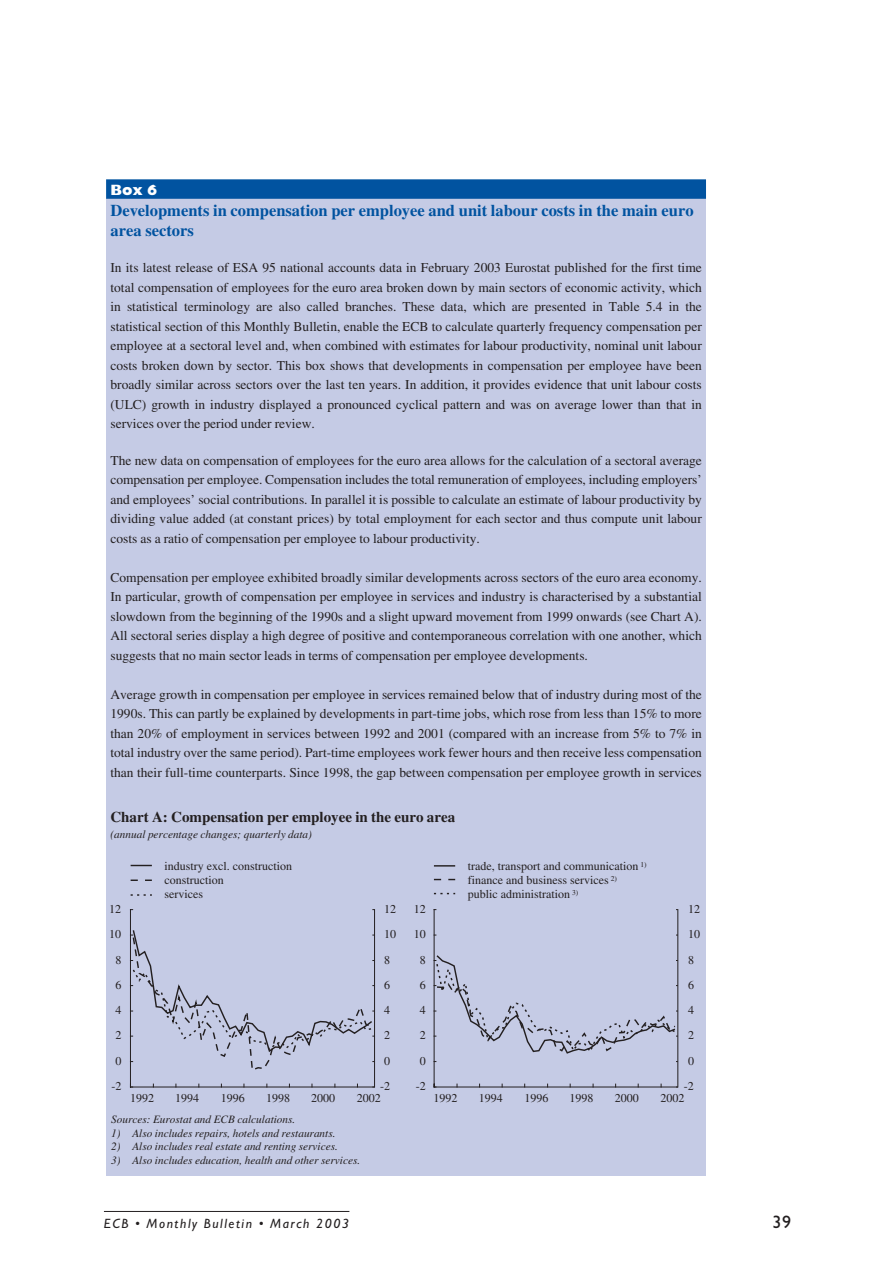
<style>
.page{position:relative;width:893px;height:1263px;background:#fff}
.page>*{position:absolute;margin:0;border:0;box-sizing:border-box;transform-origin:0 0}
.t1{font:18px "Gill Sans";color:#231f20}
.t2{font:700 16.5px/19.5px "Times";color:#0153a0}
.t3{font:700 15px "Times";color:#231f20}
.t4{font:800 15px "Gill Sans";color:#fff}
.t5{font:13.5px/19.5px "Times";color:#231f20;text-align:justify}
.t6{font:italic 13.5px "Gill Sans";letter-spacing:.12em;color:#231f20}
.t7{font:12px/14.2px "Times";color:#231f20}
.t8{font:italic 11.25px "Times";color:#231f20}
</style>
<div class="page">
<hr style="left:104px;top:1211px;width:245px;height:1px;background:#231f20">
<div style="left:106px;top:198px;width:600px;height:978px;background:#c5cbe5"></div>
<div style="left:106px;top:179px;width:600px;height:20px;background:#0153a0"></div>
<svg style="left:131px;top:865px;width:21px;height:1px"></svg>
<svg style="left:131px;top:880px;width:21px;height:1px"></svg>
<svg style="left:131px;top:894px;width:21px;height:2px"></svg>
<hr style="left:434px;top:865px;width:21px;height:2px;background:#231f20">
<svg style="left:434px;top:879px;width:21px;height:1px"></svg>
<svg style="left:434px;top:893px;width:21px;height:1px"></svg>
<hr style="left:130px;top:1087px;width:244px;height:1px;background:#231f20">
<hr style="left:130px;top:910px;width:1px;height:177px;background:#231f20">
<hr style="left:374px;top:910px;width:1px;height:177px;background:#231f20">
<svg style="left:131px;top:930px;width:243px;height:140px"></svg>
<hr style="left:434px;top:1087px;width:243px;height:1px;background:#231f20">
<hr style="left:434px;top:910px;width:1px;height:177px;background:#231f20">
<hr style="left:677px;top:910px;width:1px;height:177px;background:#231f20">
<svg style="left:434px;top:954px;width:243px;height:101px"></svg>
<p class="t4" style="left:110px;top:184px;width:48px">Box 6</p>
<p class="t2" style="left:110px;top:202px;width:584px">Developments in compensation per employee and unit labour costs in the main euro area sectors</p>
<p class="t5" style="left:110px;top:259px;width:593px">In its latest release of ESA 95 national accounts data in February 2003 Eurostat published for the first time total compensation of employees for the euro area broken down by main sectors of economic activity, which in statistical terminology are also called branches. These data, which are presented in Table 5.4 in the statistical section of this Monthly Bulletin, enable the ECB to calculate quarterly frequency compensation per employee at a sectoral level and, when combined with estimates for labour productivity, nominal unit labour costs broken down by sector. This box shows that developments in compensation per employee have been broadly similar across sectors over the last ten years. In addition, it provides evidence that unit labour costs (ULC) growth in industry displayed a pronounced cyclical pattern and was on average lower than that in services over the period under review.</p>
<p class="t5" style="left:110px;top:452px;width:593px">The new data on compensation of employees for the euro area allows for the calculation of a sectoral average compensation per employee. Compensation includes the total remuneration of employees, including employers’ and employees’ social contributions. In parallel it is possible to calculate an estimate of labour productivity by dividing value added (at constant prices) by total employment for each sector and thus compute unit labour costs as a ratio of compensation per employee to labour productivity.</p>
<p class="t5" style="left:110px;top:569px;width:593px">Compensation per employee exhibited broadly similar developments across sectors of the euro area economy.<br>In particular, growth of compensation per employee in services and industry is characterised by a substantial slowdown from the beginning of the 1990s and a slight upward movement from 1999 onwards (see Chart A).<br>All sectoral series display a high degree of positive and contemporaneous correlation with one another, which suggests that no main sector leads in terms of compensation per employee developments.</p>
<p class="t5" style="left:110px;top:686px;width:593px">Average growth in compensation per employee in services remained below that of industry during most of the 1990s. This can partly be explained by developments in part-time jobs, which rose from less than 15% to more than 20% of employment in services between 1992 and 2001 (compared with an increase from 5% to 7% in total industry over the same period). Part-time employees work fewer hours and then receive less compensation than their full-time counterparts. Since 1998, the gap between compensation per employee growth in services</p>
<p class="t3" style="left:110px;top:812px;width:346px">Chart A: Compensation per employee in the euro area</p>
<p class="t8" style="left:110px;top:830px;width:203px">(annual percentage changes; quarterly data)</p>
<p class="t7" style="left:164px;top:860px;width:129px">industry excl. construction construction<br>services</p>
<p class="t7" style="left:468px;top:860px;width:180px">trade, transport and communication <sup>1) </sup>finance and business services <sup>2) </sup>public administration <sup>3)</sup></p>
<p class="t7" style="left:109px;top:903px;width:13px">12</p>
<p class="t7" style="left:384px;top:903px;width:13px">12</p>
<p class="t7" style="left:413px;top:903px;width:13px">12</p>
<p class="t7" style="left:688px;top:903px;width:13px">12</p>
<p class="t7" style="left:109px;top:928px;width:13px">10</p>
<p class="t7" style="left:384px;top:928px;width:13px">10</p>
<p class="t7" style="left:413px;top:928px;width:13px">10</p>
<p class="t7" style="left:688px;top:928px;width:13px">10</p>
<p class="t7" style="left:115px;top:954px;width:7px">8</p>
<p class="t7" style="left:384px;top:954px;width:7px">8</p>
<p class="t7" style="left:420px;top:954px;width:7px">8</p>
<p class="t7" style="left:688px;top:954px;width:7px">8</p>
<p class="t7" style="left:115px;top:979px;width:7px">6</p>
<p class="t7" style="left:384px;top:979px;width:7px">6</p>
<p class="t7" style="left:420px;top:979px;width:7px">6</p>
<p class="t7" style="left:688px;top:979px;width:7px">6</p>
<p class="t7" style="left:115px;top:1004px;width:7px">4</p>
<p class="t7" style="left:384px;top:1004px;width:7px">4</p>
<p class="t7" style="left:420px;top:1004px;width:7px">4</p>
<p class="t7" style="left:688px;top:1004px;width:7px">4</p>
<p class="t7" style="left:115px;top:1029px;width:7px">2</p>
<p class="t7" style="left:384px;top:1029px;width:7px">2</p>
<p class="t7" style="left:420px;top:1029px;width:7px">2</p>
<p class="t7" style="left:688px;top:1029px;width:7px">2</p>
<p class="t7" style="left:115px;top:1055px;width:7px">0</p>
<p class="t7" style="left:384px;top:1055px;width:7px">0</p>
<p class="t7" style="left:420px;top:1055px;width:7px">0</p>
<p class="t7" style="left:688px;top:1055px;width:7px">0</p>
<p class="t7" style="left:111px;top:1080px;width:11px">-2</p>
<p class="t7" style="left:380px;top:1080px;width:11px">-2</p>
<p class="t7" style="left:416px;top:1080px;width:11px">-2</p>
<p class="t7" style="left:683px;top:1080px;width:11px">-2</p>
<p class="t7" style="left:130px;top:1092px;width:25px">1992</p>
<p class="t7" style="left:175px;top:1092px;width:25px">1994</p>
<p class="t7" style="left:221px;top:1092px;width:25px">1996</p>
<p class="t7" style="left:266px;top:1092px;width:25px">1998</p>
<p class="t7" style="left:311px;top:1092px;width:25px">2000</p>
<p class="t7" style="left:357px;top:1092px;width:25px">2002</p>
<p class="t7" style="left:433px;top:1092px;width:25px">1992</p>
<p class="t7" style="left:479px;top:1092px;width:25px">1994</p>
<p class="t7" style="left:524px;top:1092px;width:25px">1996</p>
<p class="t7" style="left:569px;top:1092px;width:25px">1998</p>
<p class="t7" style="left:615px;top:1092px;width:25px">2000</p>
<p class="t7" style="left:660px;top:1092px;width:25px">2002</p>
<p class="t8" style="left:111px;top:1115px;width:186px">Sources: Eurostat and ECB calculations.</p>
<p class="t8" style="left:111px;top:1129px;width:226px">1) Also includes repairs, hotels and restaurants.</p>
<p class="t8" style="left:111px;top:1142px;width:228px">2) Also includes real estate and renting services.</p>
<p class="t8" style="left:111px;top:1156px;width:250px">3) Also includes education, health and other services.</p>
<p class="t6" style="left:104px;top:1219px;width:247px">ECB • Monthly Bulletin • March 2003</p>
<h1 class="t1" style="left:772px;top:1216px;width:20px">39</h1>
</div>
